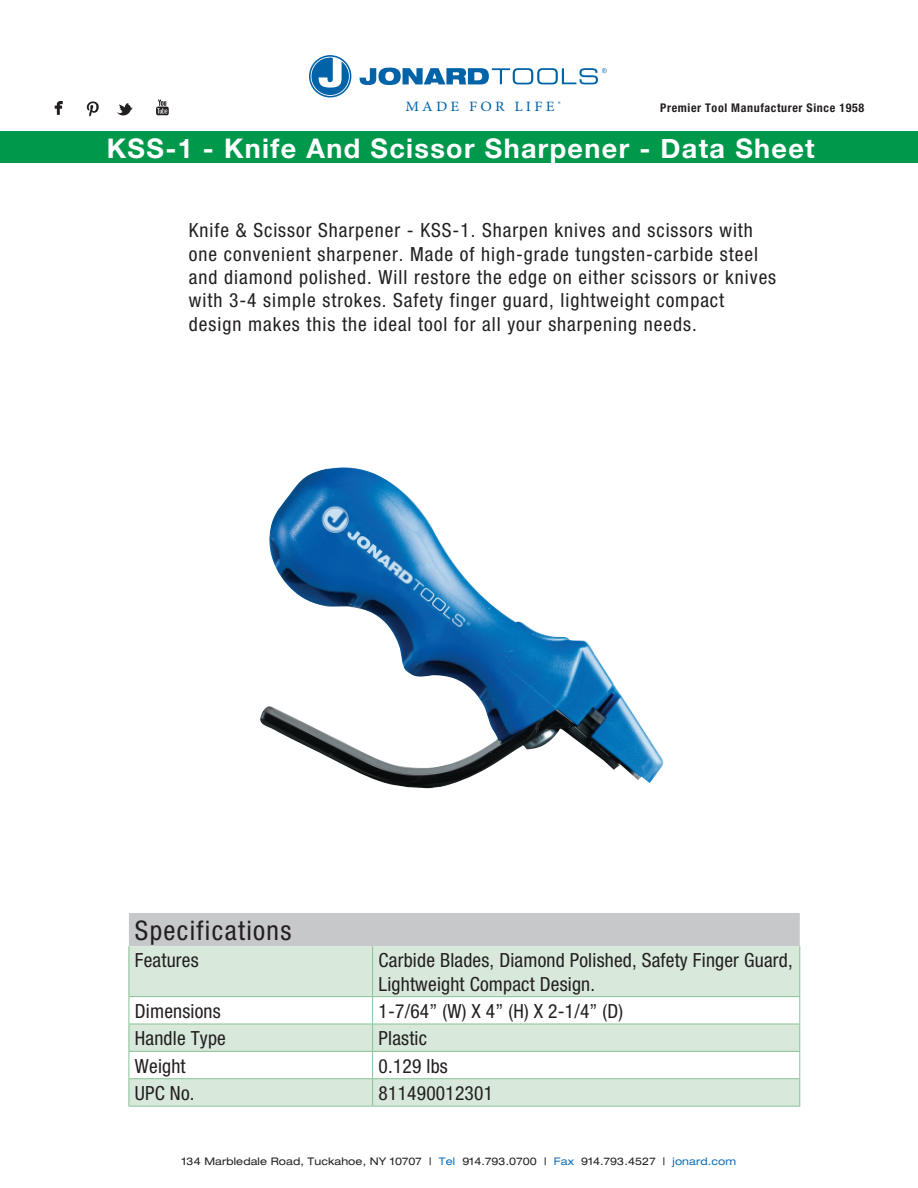
<style>
.page{position:relative;width:918px;height:1188px;background:#fff}
.page>*{position:absolute;margin:0;border:0;box-sizing:border-box;transform-origin:0 0}
.t1{font:700 27px "Helvetica Neue";letter-spacing:.05em;color:#fff}
.t2{font:condensed 27px "Helvetica Neue";letter-spacing:.05em;color:#231f20}
.t3{font:condensed 19.5px/23.4px "Helvetica Neue";letter-spacing:.05em;color:#231f20}
.t4{font:condensed 19.5px/23.4px "Helvetica Neue";letter-spacing:.01em;color:#231f20}
.t5{font:14.25px "Minion Pro";letter-spacing:.21em;color:#0163a7;scale:1.08 1}
.t6{font:700 condensed 12px "Helvetica Neue";letter-spacing:.05em;color:#231f20}
.t7{font:expanded 10.5px "Helvetica Neue";letter-spacing:.01em;color:#231f20}
.s1{color:#0e6eb8}
</style>
<div class="page">
<svg style="left:360px;top:68px;width:247px;height:17px"></svg>
<svg style="left:309px;top:55px;width:42px;height:43px"></svg>
<img style="left:54px;top:99px;width:115px;height:18px">
<div style="left:0;top:131px;width:918px;height:32px;background:#00994c"></div>
<div style="left:129px;top:913px;width:671px;height:33px;background:#c7c8ca"></div>
<svg style="left:130px;top:946px;width:669px;height:160px;fill:#d8e9db"></svg>
<hr style="left:129px;top:946px;width:1px;height:50px;background:#88c297">
<hr style="left:372px;top:946px;width:1px;height:50px;background:#88c297">
<hr style="left:799px;top:946px;width:1px;height:50px;background:#88c297">
<hr style="left:129px;top:996px;width:244px;height:1px;background:#88c297">
<hr style="left:373px;top:996px;width:427px;height:1px;background:#88c297">
<hr style="left:129px;top:1024px;width:244px;height:1px;background:#88c297">
<hr style="left:373px;top:1024px;width:427px;height:1px;background:#88c297">
<hr style="left:129px;top:1051px;width:244px;height:1px;background:#88c297">
<hr style="left:373px;top:1051px;width:427px;height:1px;background:#88c297">
<hr style="left:129px;top:1078px;width:244px;height:1px;background:#88c297">
<svg style="left:129px;top:997px;width:1px;height:109px"></svg>
<hr style="left:373px;top:1078px;width:427px;height:1px;background:#88c297">
<svg style="left:372px;top:997px;width:1px;height:109px"></svg>
<svg style="left:799px;top:997px;width:1px;height:109px"></svg>
<hr style="left:129px;top:1106px;width:244px;height:1px;background:#88c297">
<hr style="left:373px;top:1106px;width:427px;height:1px;background:#88c297">
<img style="left:260px;top:467px;width:404px;height:322px">
<p class="t5" style="left:405px;top:97px;width:145px">MADE FOR LIFE <sup>®</sup></p>
<p class="t6" style="left:660px;top:101px;width:205px">Premier Tool Manufacturer Since 1958</p>
<h1 class="t1" style="left:107px;top:127px;width:710px">KSS-1 - Knife And Scissor Sharpener - Data Sheet</h1>
<p class="t3" style="left:189px;top:218px;width:589px">Knife &amp; Scissor Sharpener - KSS-1. Sharpen knives and scissors with one convenient sharpener. Made of high-grade tungsten-carbide steel and diamond polished. Will restore the edge on either scissors or knives with 3-4 simple strokes. Safety finger guard, lightweight compact design makes this the ideal tool for all your sharpening needs.</p>
<h1 class="t2" style="left:135px;top:915px;width:158px">Specifications</h1>
<p class="t4" style="left:135px;top:949px;width:65px">Features</p>
<p class="t4" style="left:379px;top:949px;width:416px">Carbide Blades, Diamond Polished, Safety Finger Guard,<br>Lightweight Compact Design.</p>
<p class="t4" style="left:135px;top:999px;width:87px">Dimensions</p>
<p class="t3" style="left:379px;top:999px;width:246px">1-7/64” (W) X 4” (H) X 2-1/4” (D)</p>
<p class="t4" style="left:135px;top:1027px;width:93px">Handle Type</p>
<p class="t4" style="left:379px;top:1027px;width:50px">Plastic</p>
<p class="t3" style="left:135px;top:1054px;width:52px">Weight</p>
<p class="t3" style="left:379px;top:1054px;width:71px">0.129 lbs</p>
<p class="t3" style="left:135px;top:1081px;width:61px">UPC No.</p>
<p class="t4" style="left:379px;top:1081px;width:116px">811490012301</p>
<p class="t7" style="left:182px;top:1154px;width:556px">134 Marbledale Road, Tuckahoe, NY 10707 | <span class="s1">Tel</span> 914.793.0700 | <span class="s1">Fax</span> 914.793.4527 | <span class="s1">jonard.com</span></p>
</div>
